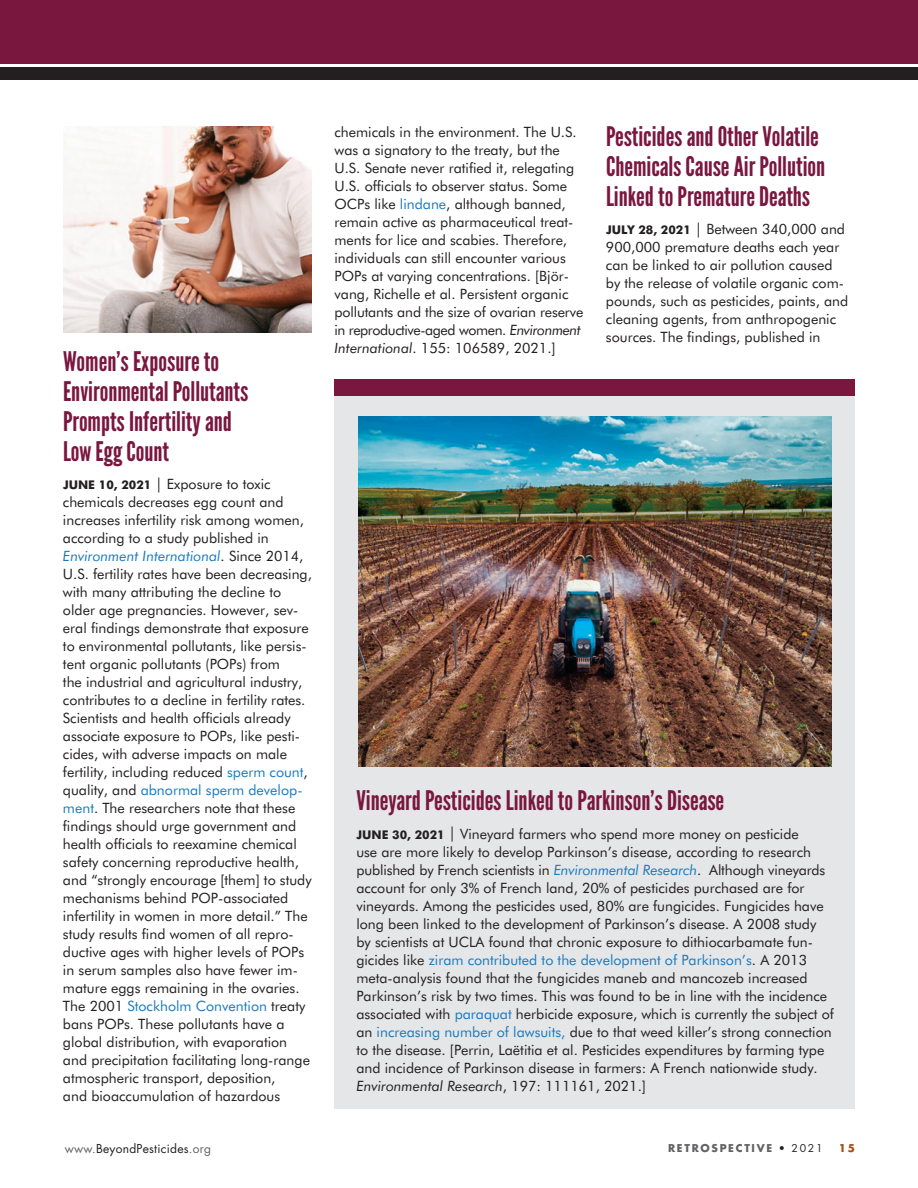
<style>
.page{position:relative;width:918px;height:1188px;background:#fff}
.page>*{position:absolute;margin:0;border:0;box-sizing:border-box;transform-origin:0 0}
.t1{font:27px/30px "League Gothic";color:#7a173f}
.t2{font:14.25px/18px "Futura BT";color:#231f20}
.t3{font:12px "Futura Std";letter-spacing:.02em;color:#231f20}
.t4{font:700 10.5px "Futura Std";letter-spacing:.16em;color:#636366}
.t5{font:700 10.5px "Futura Std";color:#a84b0d}
.s1{font-weight:700;font-size:12px}
.s2{font-size:15px}
.s3{font-style:italic;color:#197bc0}
.s4{color:#197bc0}
.s5{font-style:italic}
.s6{color:#636366}
.s7{font-weight:400;color:#231f20}
</style>
<div class="page">
<div style="left:334px;top:380px;width:521px;height:729px;background:#e5e6e8"></div>
<img style="left:358px;top:417px;width:474px;height:350px">
<div style="left:0;top:0;width:918px;height:64px;background:#7a173f"></div>
<div style="left:0;top:67px;width:918px;height:12px;background:#231f20"></div>
<img style="left:63px;top:126px;width:249px;height:207px">
<div style="left:334px;top:380px;width:521px;height:16px;background:#7a173f"></div>
<h1 class="t1" style="left:63px;top:346px;width:187px">Women’s Exposure to<br>Environmental Pollutants<br>Prompts Infertility and<br>Low Egg Count</h1>
<p class="t2" style="left:63px;top:475px;width:251px"><span class="s1">J UN E 10, 2021</span> <span class="s2">|</span> Exposure to toxic chemicals decreases egg count and increases infertility risk among women, according to a study published in <span class="s3">Environment International</span>. Since 2014, U.S. fertility rates have been decreasing, with many attributing the decline to older age pregnancies. However, sev&shy;eral findings demonstrate that exposure to environmental pollutants, like persis&shy;tent organic pollutants (POPs) from<br>the industrial and agricultural industry, contributes to a decline in fertility rates.<br>Scientists and health officials already associate exposure to POPs, like pesti&shy;cides, with adverse impacts on male fertility, including reduced <span class="s4">sperm count</span>, quality, and <span class="s4">abnormal sperm develop&shy;ment</span>. The researchers note that these findings should urge government and health officials to reexamine chemical safety concerning reproductive health, and “strongly encourage [them] to study mechanisms behind POP-associated infertility in women in more detail.” The study results find women of all repro&shy;ductive ages with higher levels of POPs in serum samples also have fewer im&shy;mature eggs remaining in the ovaries.<br>The 2001 <span class="s4">Stockholm Convention</span> treaty bans POPs. These pollutants have a global distribution, with evaporation and precipitation facilitating long-range atmospheric transport, deposition,<br>and bioaccumulation of hazardous</p>
<p class="t2" style="left:334px;top:123px;width:250px">chemicals in the environment. The U.S. was a signatory to the treaty, but the U.S. Senate never ratified it, relegating U.S. officials to observer status. Some OCPs like <span class="s4">lindane</span>, although banned, remain active as pharmaceutical treat&shy;ments for lice and scabies. Therefore, individuals can still encounter various POPs at varying concentrations. [Björ&shy;vang, Richelle et al. Persistent organic pollutants and the size of ovarian reserve in reproductive-aged women. <span class="s5">Environment International</span>. 155: 106589, 2021.]</p>
<h1 class="t1" style="left:606px;top:121px;width:221px">Pesticides and Other Volatile<br>Chemicals Cause Air Pollution<br>Linked to Premature Deaths</h1>
<p class="t2" style="left:606px;top:220px;width:244px"><span class="s1">J ULY 28, 2021</span> <span class="s2">|</span> Between 340,000 and 900,000 premature deaths each year can be linked to air pollution caused by the release of volatile organic com&shy;pounds, such as pesticides, paints, and cleaning agents, from anthropogenic sources. The findings, published in</p>
<h1 class="t1" style="left:356px;top:786px;width:369px">Vineyard Pesticides Linked to Parkinson’s Disease</h1>
<p class="t2" style="left:356px;top:824px;width:479px"><span class="s1">JUN E 30, 2021</span> <span class="s2">|</span> Vineyard farmers who spend more money on pesticide<br>use are more likely to develop Parkinson’s disease, according to research published by French scientists in <span class="s3">Environmental Research</span>. Although vineyards account for only 3% of French land, 20% of pesticides purchased are for vineyards. Among the pesticides used, 80% are fungicides. Fungicides have long been linked to the development of Parkinson’s disease. A 2008 study by scientists at UCLA found that chronic exposure to dithiocarbamate fun&shy;gicides like <span class="s4">ziram contributed to the development of Parkinson’s</span>. A 2013 meta-analysis found that the fungicides maneb and mancozeb increased Parkinson’s risk by two times. This was found to be in line with the incidence associated with <span class="s4">paraquat</span> herbicide exposure, which is currently the subject of an <span class="s4">increasing number of lawsuits,</span> due to that weed killer’s strong connection to the disease. [Perrin, Laëtitia et al. Pesticides expenditures by farming type and incidence of Parkinson disease in farmers: A French nationwide study.<br><span class="s5">Environmental Research</span>, 197: 111161, 2021.]</p>
<p class="t3" style="left:65px;top:1141px;width:148px"><span class="s6">www.</span>BeyondPesticides<span class="s6">.org</span></p>
<p class="t4" style="left:668px;top:1141px;width:156px">RETROSPECTIVE <span class="s7">• 2021</span></p>
<p class="t5" style="left:839px;top:1141px;width:18px">15</p>
</div>
